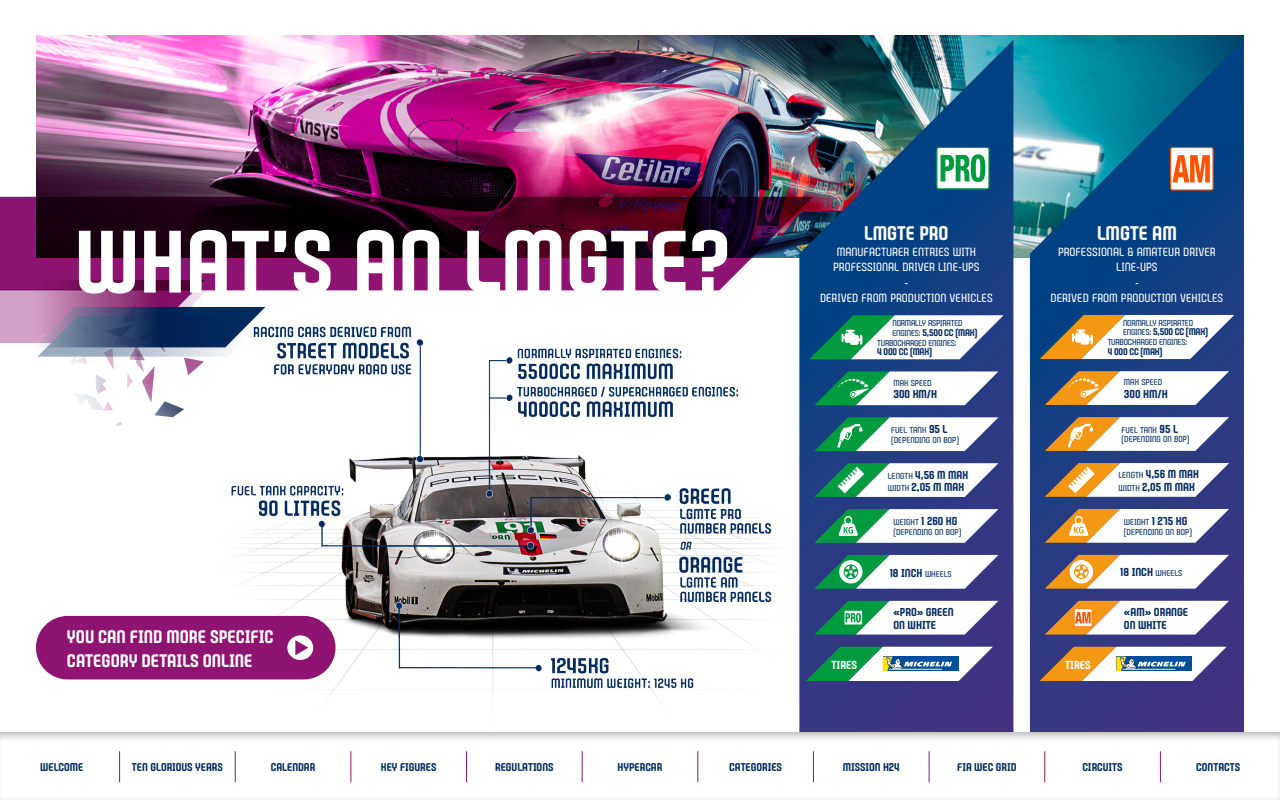
<style>
.page{position:relative;width:1280px;height:800px;background:#fff}
.page>*{position:absolute;margin:0;border:0;box-sizing:border-box;transform-origin:0 0}
.t1{font:96.6px "Gubia Black Alternate";color:#fff}
.t2{font:21.6px "Gubia Black Alternate";color:#fff}
.t3{font:19.8px/23.8px "Gubia Black Alternate";color:#fff}
.t4{font:13px/15.6px "Gubia Bold Alternate";color:#fff;text-align:center}
.t5{font:12.8px "Gubia Black Alternate";color:#fff}
.t6{font:12.6px/12.6px "Gubia Black Alternate";color:#042b60}
.t7{font:12.4px "Gubia Black Alternate";color:#042b60}
.t8{font:10.6px "Gubia Black Alternate";letter-spacing:-.02em;color:#042b60}
.t9{font:9.4px/9.8px "Gubia Bold Alternate";letter-spacing:-.005em;color:#042b60}
.s1{font-family:"Gubia Bold Alternate";font-size:9.4px}
.s2{font-family:"Gubia Black Alternate";font-size:12.6px}
.s3{font-family:"Gubia Bold Alternate";font-size:9.6px}
</style>
<div class="page">
<img style="left:36px;top:36px;width:1208px;height:222px">
<svg style="left:0;top:290px;width:208px;height:136px"></svg>
<svg style="left:0;top:197px;width:799px;height:93px;background:#3a082a"></svg>
<img style="left:208px;top:265px;width:583px;height:436px">
<div style="left:36px;top:616px;width:300px;height:63px;background:#8f1472;border-radius:32px"></div>
<div style="left:287px;top:635px;width:26px;height:25px;background:#fff;border-radius:50%"></div>
<svg style="left:295px;top:640px;width:13px;height:15px"></svg>
<svg style="left:1030px;top:40px;width:214px;height:685px;background:#1e528c"></svg>
<img style="left:799px;top:40px;width:214px;height:685px">
<svg style="left:814px;top:371px;width:184px;height:34px"></svg>
<svg style="left:814px;top:417px;width:184px;height:34px"></svg>
<svg style="left:814px;top:463px;width:184px;height:34px"></svg>
<svg style="left:814px;top:509px;width:184px;height:34px"></svg>
<svg style="left:814px;top:555px;width:184px;height:34px"></svg>
<svg style="left:809px;top:315px;width:195px;height:44px"></svg>
<svg style="left:814px;top:601px;width:184px;height:34px"></svg>
<svg style="left:806px;top:647px;width:187px;height:34px"></svg>
<svg style="left:1045px;top:371px;width:184px;height:34px"></svg>
<svg style="left:1045px;top:417px;width:184px;height:34px"></svg>
<svg style="left:1045px;top:463px;width:184px;height:34px"></svg>
<svg style="left:1045px;top:509px;width:184px;height:34px"></svg>
<svg style="left:1045px;top:555px;width:184px;height:34px"></svg>
<svg style="left:1040px;top:315px;width:194px;height:44px"></svg>
<svg style="left:1045px;top:601px;width:184px;height:34px"></svg>
<svg style="left:1040px;top:647px;width:187px;height:34px"></svg>
<svg style="left:936px;top:147px;width:54px;height:42px"></svg>
<svg style="left:1170px;top:147px;width:44px;height:44px"></svg>
<div style="left:0;top:725px;width:1280px;height:75px;background:#000;opacity:.3"></div>
<hr style="left:119px;top:751px;width:1px;height:31px;background:#8f1472">
<hr style="left:235px;top:751px;width:1px;height:31px;background:#8f1472">
<hr style="left:350px;top:751px;width:1px;height:31px;background:#8f1472">
<hr style="left:466px;top:751px;width:1px;height:31px;background:#8f1472">
<hr style="left:582px;top:751px;width:1px;height:31px;background:#8f1472">
<hr style="left:697px;top:751px;width:1px;height:31px;background:#8f1472">
<hr style="left:813px;top:751px;width:1px;height:31px;background:#8f1472">
<hr style="left:929px;top:751px;width:1px;height:31px;background:#8f1472">
<hr style="left:1044px;top:751px;width:1px;height:31px;background:#8f1472">
<hr style="left:1160px;top:751px;width:1px;height:31px;background:#8f1472">
<h1 class="t1" style="left:75px;top:194px;width:657px">WHAT’S AN LMGTE?</h1>
<h3 class="t3" style="left:67px;top:624px;width:208px">YOU CAN FIND MORE SPECIFIC<br>CATEGORY DETAILS ONLINE</h3>
<h2 class="t2" style="left:864px;top:218px;width:86px">LMGTE PRO</h2>
<h3 class="t4" style="left:820px;top:243px;width:174px">MANUFACTURER ENTRIES WITH<br>PROFESSIONAL DRIVER LINE-UPS<br>-<br>DERIVED FROM PRODUCTION VEHICLES</h3>
<h2 class="t2" style="left:1097px;top:218px;width:81px">LMGTE AM</h2>
<h3 class="t4" style="left:1051px;top:243px;width:174px">PROFESSIONAL &amp; AMATEUR DRIVER<br>LINE-UPS<br>-<br>DERIVED FROM PRODUCTION VEHICLES</h3>
<p class="t9" style="left:892px;top:318px;width:72px">NORMALLY ASPIRATED</p>
<p class="t8" style="left:892px;top:325px;width:86px"><span class="s1">ENGINES:</span> 5,500 CC (MAX)</p>
<p class="t9" style="left:877px;top:337px;width:81px">TURBOCHARGED ENGINES:</p>
<p class="t8" style="left:877px;top:345px;width:56px">4 000 CC (MAX)</p>
<p class="t9" style="left:1123px;top:317px;width:72px">NORMALLY ASPIRATED</p>
<p class="t8" style="left:1123px;top:325px;width:87px"><span class="s1">ENGINES:</span> 5,500 CC (MAX)</p>
<p class="t9" style="left:1108px;top:337px;width:81px">TURBOCHARGED ENGINES:</p>
<p class="t8" style="left:1108px;top:344px;width:56px">4 000 CC (MAX)</p>
<p class="t9" style="left:893px;top:377px;width:40px">MAX SPEED</p>
<h3 class="t6" style="left:893px;top:387px;width:45px">300 KM/H</h3>
<p class="t9" style="left:891px;top:425px;width:69px">FUEL TANK <span class="s2">95 L </span>(DEPENDING ON BOP)</p>
<h3 class="t6" style="left:888px;top:468px;width:82px"><span class="s3">LENGTH</span> 4,56 M MAX<br><span class="s1">WIDTH</span> 2,05 M MAX</h3>
<p class="t9" style="left:893px;top:517px;width:69px">WEIGHT <span class="s2">1 260 KG </span>(DEPENDING ON BOP)</p>
<h3 class="t6" style="left:890px;top:566px;width:63px">18 INCH <span class="s1">WHEELS</span></h3>
<p class="t9" style="left:1124px;top:377px;width:40px">MAX SPEED</p>
<h3 class="t6" style="left:1124px;top:387px;width:45px">300 KM/H</h3>
<p class="t9" style="left:1122px;top:424px;width:69px">FUEL TANK <span class="s2">95 L </span>(DEPENDING ON BOP)</p>
<h3 class="t6" style="left:1118px;top:467px;width:82px"><span class="s3">LENGTH</span> 4,56 M MAX<br><span class="s1">WIDTH</span> 2,05 M MAX</h3>
<p class="t9" style="left:1124px;top:517px;width:70px">WEIGHT <span class="s2">1 275 KG </span>(DEPENDING ON BOP)</p>
<h3 class="t6" style="left:1120px;top:566px;width:64px">18 INCH <span class="s1">WHEELS</span></h3>
<h3 class="t6" style="left:893px;top:605px;width:62px">«PRO» GREEN<br>ON WHITE</h3>
<h3 class="t6" style="left:1124px;top:605px;width:66px">«AM» ORANGE<br>ON WHITE</h3>
<h3 class="t5" style="left:831px;top:656px;width:27px">TIRES</h3>
<h3 class="t5" style="left:1065px;top:656px;width:27px">TIRES</h3>
<h3 class="t7" style="left:40px;top:759px;width:45px">WELCOME</h3>
<h3 class="t7" style="left:132px;top:759px;width:92px">TEN GLORIOUS YEARS</h3>
<h3 class="t7" style="left:271px;top:759px;width:46px">CALENDAR</h3>
<h3 class="t7" style="left:381px;top:759px;width:57px">KEY FIGURES</h3>
<h3 class="t7" style="left:495px;top:759px;width:60px">REGULATIONS</h3>
<h3 class="t7" style="left:618px;top:759px;width:46px">HYPERCAR</h3>
<h3 class="t7" style="left:729px;top:759px;width:54px">CATEGORIES</h3>
<h3 class="t7" style="left:843px;top:759px;width:58px">MISSION H24</h3>
<h3 class="t7" style="left:957px;top:759px;width:61px">FIA WEC GRID</h3>
<h3 class="t7" style="left:1082px;top:759px;width:42px">CIRCUITS</h3>
<h3 class="t7" style="left:1196px;top:759px;width:45px">CONTACTS</h3>
</div>
